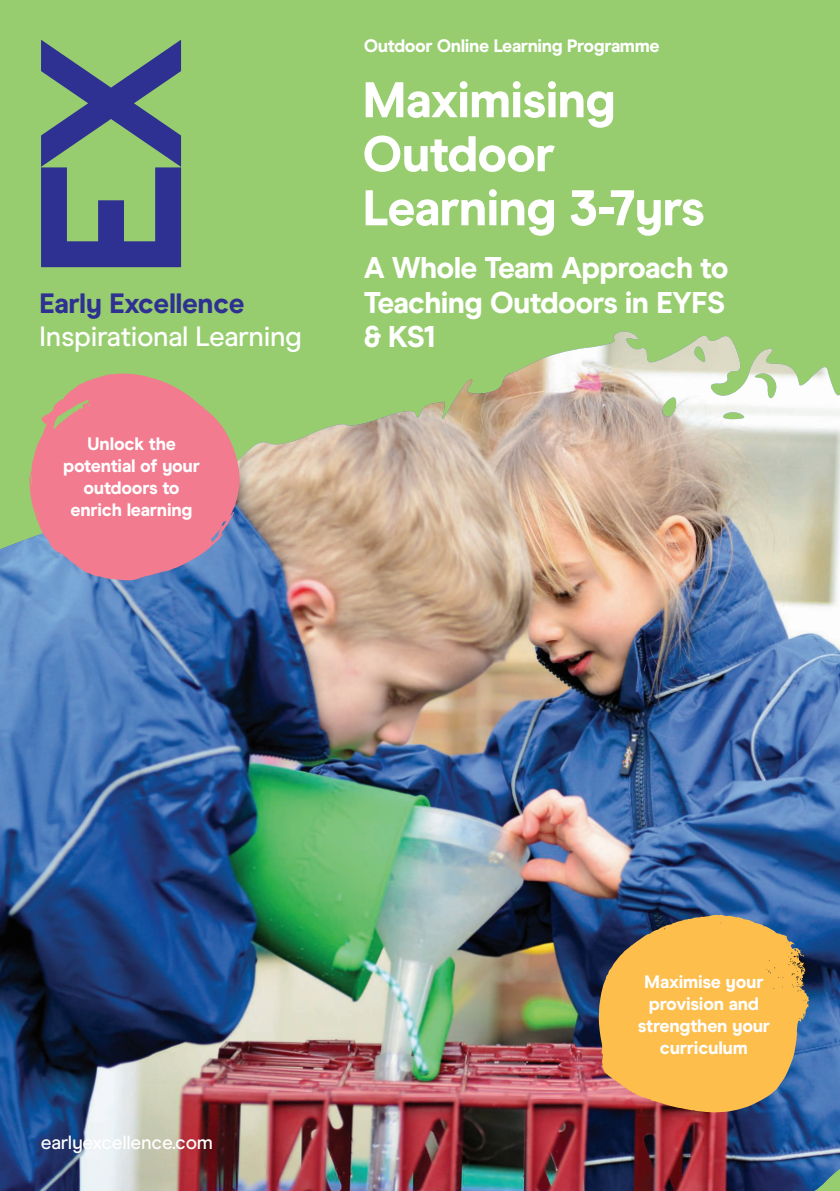
<style>
.page{position:relative;width:840px;height:1191px;background:#fff}
.page>*{position:absolute;margin:0;border:0;box-sizing:border-box;transform-origin:0 0}
.t1{font:800 50px "Modern Era";letter-spacing:-.02em;color:#fff}
.t2{font:800 30px/34px "Modern Era";letter-spacing:-.025em;color:#fff;text-align:justify}
.t3{font:500 28px "Modern Era";letter-spacing:-.015em;color:#fff}
.t4{font:800 28px "Modern Era";letter-spacing:-.015em;color:#2e3092}
.t5{font:500 19.2px "Modern Era";letter-spacing:-.015em;color:#fff}
.t6{font:800 18px/22px "Modern Era";letter-spacing:-.015em;color:#fff;text-align:center}
</style>
<div class="page">
<div style="left:0;top:0;width:839px;height:1191px;background:#97cd6e"></div>
<img style="left:0;top:331px;width:839px;height:860px">
<svg style="left:29px;top:373px;width:210px;height:207px;fill:#f27b8f"></svg>
<svg style="left:598px;top:914px;width:210px;height:198px;fill:#fdbe4c"></svg>
<svg style="left:41px;top:40px;width:140px;height:227px"></svg>
<p class="t4" style="left:39px;top:287px;width:207px">Early Excellence</p>
<p class="t3" style="left:39px;top:320px;width:264px">Inspirational Learning</p>
<p class="t6" style="left:63px;top:433px;width:138px">Unlock the potential of your outdoors to enrich learning</p>
<p class="t6" style="left:363px;top:35px;width:297px">Outdoor Online Learning Programme</p>
<p class="t1" style="left:362px;top:70px;width:255px">Maximising</p>
<p class="t1" style="left:362px;top:124px;width:194px">Outdoor</p>
<p class="t1" style="left:362px;top:178px;width:344px">Learning 3-7yrs</p>
<p class="t2" style="left:363px;top:251px;width:366px">A Whole Team Approach to Teaching Outdoors in EYFS &amp; KS1</p>
<p class="t5" style="left:41px;top:1131px;width:174px">earlyexcellence.com</p>
<p class="t6" style="left:637px;top:970px;width:134px">Maximise your provision and strengthen your curriculum</p>
</div>
